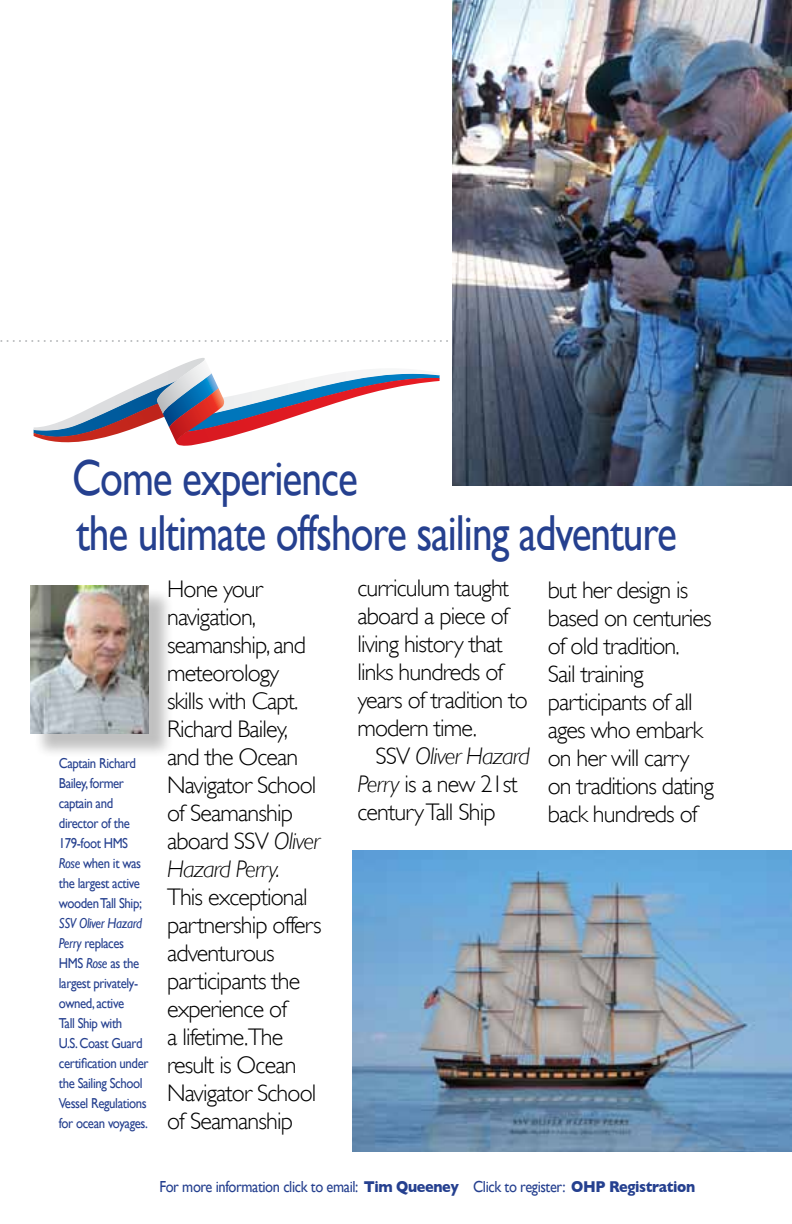
<style>
.page{position:relative;width:792px;height:1224px;background:#fff}
.page>*{position:absolute;margin:0;border:0;box-sizing:border-box;transform-origin:0 0}
.t1{font:50.6px/55.2px "Gill Sans";letter-spacing:-.025em;color:#25408f;scale:.82 1}
.t2{font:300 24px/28px "Gill Sans";letter-spacing:-.035em;color:#000}
.t3{font:16px "Gill Sans";letter-spacing:-.025em;color:#25408f;scale:.9 1}
.t4{font:14.4px/20px "Gill Sans";letter-spacing:-.03em;color:#25408f;scale:.89 1}
.s1{font-style:italic}
.s2{font-weight:700}
</style>
<div class="page">
<svg style="left:0;top:340px;width:448px;height:2px"></svg>
<img style="left:452px;top:0;width:340px;height:485px">
<img style="left:353px;top:850px;width:439px;height:302px">
<div style="left:33px;top:588px;width:141px;height:171px;background:#000;opacity:.25"></div>
<img style="left:30px;top:585px;width:119px;height:149px">
<svg style="left:34px;top:358px;width:406px;height:88px"></svg>
<h1 class="t1" style="left:72px;top:450px;width:739px">Come experience<br>the ultimate offshore sailing adventure</h1>
<p class="t2" style="left:167px;top:575px;width:154px">Hone your navigation, seamanship, and meteorology skills with Capt.<br>Richard Bailey, and the Ocean<br>Navigator School of Seamanship aboard SSV <span class="s1">Oliver<br>Hazard Perry.</span></p>
<p class="t2" style="left:167px;top:883px;width:156px">This exceptional partnership offers adventurous participants the experience of<br>a lifetime.The result is Ocean<br>Navigator School of Seamanship</p>
<p class="t2" style="left:357px;top:574px;width:172px">curriculum taught aboard a piece of living history that links hundreds of years of tradition to modern time.</p>
<p class="t2" style="left:357px;top:742px;width:174px;text-indent:18px">SSV <span class="s1">Oliver Hazard<br>Perry</span> is a new 21st century Tall Ship</p>
<p class="t2" style="left:548px;top:576px;width:168px">but her design is based on centuries of old tradition.<br>Sail training participants of all ages who embark on her will carry on traditions dating back hundreds of</p>
<p class="t4" style="left:59px;top:753px;width:95px">Captain Richard<br>Bailey, former captain and director of the<br>179-foot HMS<br><span class="s1">Rose</span> when it was the largest active wooden Tall Ship;</p>
<p class="t4" style="left:59px;top:913px;width:102px"><span class="s1">SSV Oliver Hazard<br>Perry</span> replaces<br>HMS <span class="s1">Rose</span> as the largest privately&shy;owned, active<br>Tall Ship with<br>U.S. Coast Guard certification under the Sailing School<br>Vessel Regulations for ocean voyages.</p>
<p class="t3" style="left:160px;top:1177px;width:597px">For more information click to email: <span class="s2">Tim Queeney</span> Click to register: <span class="s2">OHP Registration</span></p>
</div>
